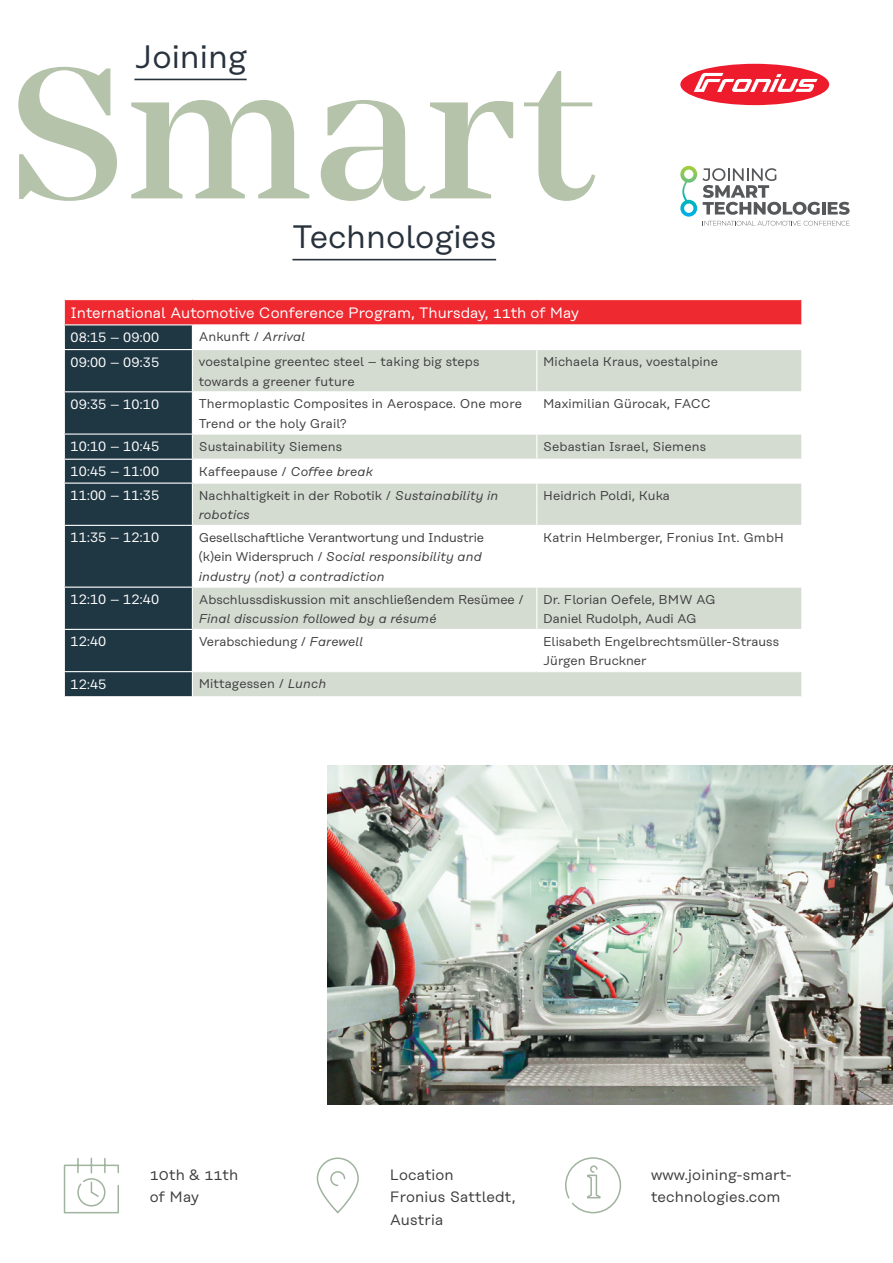
<style>
.page{position:relative;width:893px;height:1263px;background:#fff}
.page>*{position:absolute;margin:0;border:0;box-sizing:border-box;transform-origin:0 0}
.t1{font:500 192.9px "Mirador";color:#b4c3aa}
.t2{font:32.4px "Rational Text";color:#28323c}
.t3{font:15px/22.5px "Rational Text";letter-spacing:.01em;color:#3e3e3f}
.t4{font:15px "Rational Text";color:#fff}
.t5{font:13.5px "Rational Text";color:#fff}
.t6{font:12.75px/19.5px "Rational Text";letter-spacing:.01em;color:#3e3e3f}
.t7{font:12.75px/19.5px "Rational Text";letter-spacing:-.01em;color:#3e3e3f}
.t8{font:italic 12.75px "Rational Text";letter-spacing:.01em;color:#3e3e3f}
.s1{font-style:italic}
</style>
<div class="page">
<div style="left:64px;top:300px;width:738px;height:25px;background:#ee292f"></div>
<svg style="left:193px;top:350px;width:608px;height:279px;fill:#d4dcd2"></svg>
<div style="left:192px;top:672px;width:610px;height:25px;background:#d4dcd2"></div>
<hr style="left:192px;top:324px;width:345px;height:1px;background:#fff">
<hr style="left:537px;top:324px;width:265px;height:1px;background:#fff">
<svg style="left:801px;top:672px;width:1px;height:24px"></svg>
<hr style="left:192px;top:696px;width:345px;height:1px;background:#fff">
<hr style="left:537px;top:696px;width:265px;height:1px;background:#fff">
<hr style="left:536px;top:588px;width:1px;height:41px;background:#fff">
<hr style="left:536px;top:484px;width:1px;height:41px;background:#fff">
<svg style="left:536px;top:435px;width:1px;height:24px"></svg>
<hr style="left:536px;top:350px;width:1px;height:41px;background:#fff">
<hr style="left:537px;top:525px;width:265px;height:1px;background:#fff">
<hr style="left:537px;top:587px;width:265px;height:1px;background:#fff">
<hr style="left:192px;top:525px;width:345px;height:1px;background:#fff">
<hr style="left:536px;top:526px;width:1px;height:61px;background:#fff">
<hr style="left:192px;top:587px;width:345px;height:1px;background:#fff">
<hr style="left:192px;top:459px;width:345px;height:1px;background:#fff">
<hr style="left:537px;top:459px;width:265px;height:1px;background:#fff">
<svg style="left:801px;top:435px;width:1px;height:24px"></svg>
<hr style="left:192px;top:482px;width:345px;height:2px;background:#fff">
<hr style="left:537px;top:482px;width:265px;height:2px;background:#fff">
<hr style="left:192px;top:391px;width:345px;height:1px;background:#fff">
<hr style="left:192px;top:433px;width:345px;height:2px;background:#fff">
<hr style="left:537px;top:391px;width:265px;height:1px;background:#fff">
<hr style="left:536px;top:392px;width:1px;height:41px;background:#fff">
<hr style="left:537px;top:433px;width:265px;height:2px;background:#fff">
<svg style="left:64px;top:300px;width:129px;height:397px;background:#333c48"></svg>
<svg style="left:801px;top:300px;width:1px;height:25px"></svg>
<hr style="left:192px;top:349px;width:345px;height:1px;background:#fff">
<div style="left:680px;top:64px;width:149px;height:41px;background:#ee1b2d;border-radius:50%"></div>
<svg style="left:694px;top:73px;width:124px;height:19px"></svg>
<hr style="left:134px;top:79px;width:113px;height:1px;background:#28323c">
<hr style="left:292px;top:259px;width:204px;height:1px;background:#28323c">
<svg style="left:680px;top:166px;width:170px;height:60px"></svg>
<img style="left:327px;top:765px;width:566px;height:339px">
<svg style="left:63px;top:1157px;width:56px;height:57px"></svg>
<svg style="left:316px;top:1157px;width:43px;height:57px"></svg>
<svg style="left:565px;top:1157px;width:57px;height:57px"></svg>
<h2 class="t2" style="left:134px;top:38px;width:114px">Joining</h2>
<h1 class="t1" style="left:9px;top:21px;width:590px">Smart</h1>
<h2 class="t2" style="left:292px;top:218px;width:205px">Technologies</h2>
<p class="t4" style="left:71px;top:304px;width:510px">International Automotive Conference Program, Thursday, 11th of May</p>
<p class="t5" style="left:71px;top:330px;width:90px">08:15 – 09:00</p>
<p class="t6" style="left:199px;top:327px;width:108px">Ankunft / <span class="s1">Arrival</span></p>
<p class="t5" style="left:71px;top:354px;width:90px">09:00 – 09:35</p>
<p class="t6" style="left:199px;top:352px;width:282px">voestalpine greentec steel – taking big steps towards a greener future</p>
<p class="t6" style="left:543px;top:352px;width:177px">Michaela Kraus, voestalpine</p>
<p class="t5" style="left:71px;top:396px;width:90px">09:35 – 10:10</p>
<p class="t6" style="left:199px;top:394px;width:325px">Thermoplastic Composites in Aerospace. One more<br>Trend or the holy Grail?</p>
<p class="t6" style="left:543px;top:394px;width:169px">Maximilian Gürocak, FACC</p>
<p class="t5" style="left:71px;top:439px;width:90px">10:10 – 10:45</p>
<p class="t6" style="left:199px;top:436px;width:145px">Sustainability Siemens</p>
<p class="t6" style="left:543px;top:436px;width:164px">Sebastian Israel, Siemens</p>
<p class="t5" style="left:71px;top:464px;width:90px">10:45 – 11:00</p>
<p class="t6" style="left:199px;top:461px;width:176px">Kaffeepause / <span class="s1">Coffee break</span></p>
<p class="t5" style="left:71px;top:488px;width:90px">11:00 – 11:35</p>
<p class="t6" style="left:199px;top:485px;width:301px">Nachhaltigkeit in der Robotik / <span class="s1">Sustainability in robotics</span></p>
<p class="t6" style="left:543px;top:485px;width:128px">Heidrich Poldi, Kuka</p>
<p class="t5" style="left:71px;top:530px;width:90px">11:35 – 12:10</p>
<p class="t7" style="left:199px;top:528px;width:287px">Gesellschaftliche Verantwortung und Industrie (k)ein Widerspruch / <span class="s1">Social responsibility and industry (not) a contradiction</span></p>
<p class="t6" style="left:543px;top:528px;width:242px">Katrin Helmberger, Fronius Int. GmbH</p>
<p class="t5" style="left:71px;top:592px;width:90px">12:10 – 12:40</p>
<p class="t6" style="left:199px;top:589px;width:326px">Abschlussdiskussion mit anschließendem Resümee /</p>
<p class="t8" style="left:199px;top:611px;width:239px">Final discussion followed by a résumé</p>
<p class="t6" style="left:543px;top:589px;width:174px">Dr. Florian Oefele, BMW AG<br>Daniel Rudolph, Audi AG</p>
<p class="t5" style="left:71px;top:634px;width:37px">12:40</p>
<p class="t6" style="left:199px;top:632px;width:166px">Verabschiedung / <span class="s1">Farewell</span></p>
<p class="t6" style="left:543px;top:632px;width:237px">Elisabeth Engelbrechtsmüller-Strauss<br>Jürgen Bruckner</p>
<p class="t5" style="left:71px;top:676px;width:37px">12:45</p>
<p class="t6" style="left:199px;top:674px;width:129px">Mittagessen / <span class="s1">Lunch</span></p>
<p class="t3" style="left:150px;top:1163px;width:90px">10th &amp; 11th of May</p>
<p class="t3" style="left:390px;top:1163px;width:127px">Location<br>Fronius Sattledt,<br>Austria</p>
<p class="t3" style="left:651px;top:1163px;width:142px">www.joining-smart&shy;technologies.com</p>
</div>
